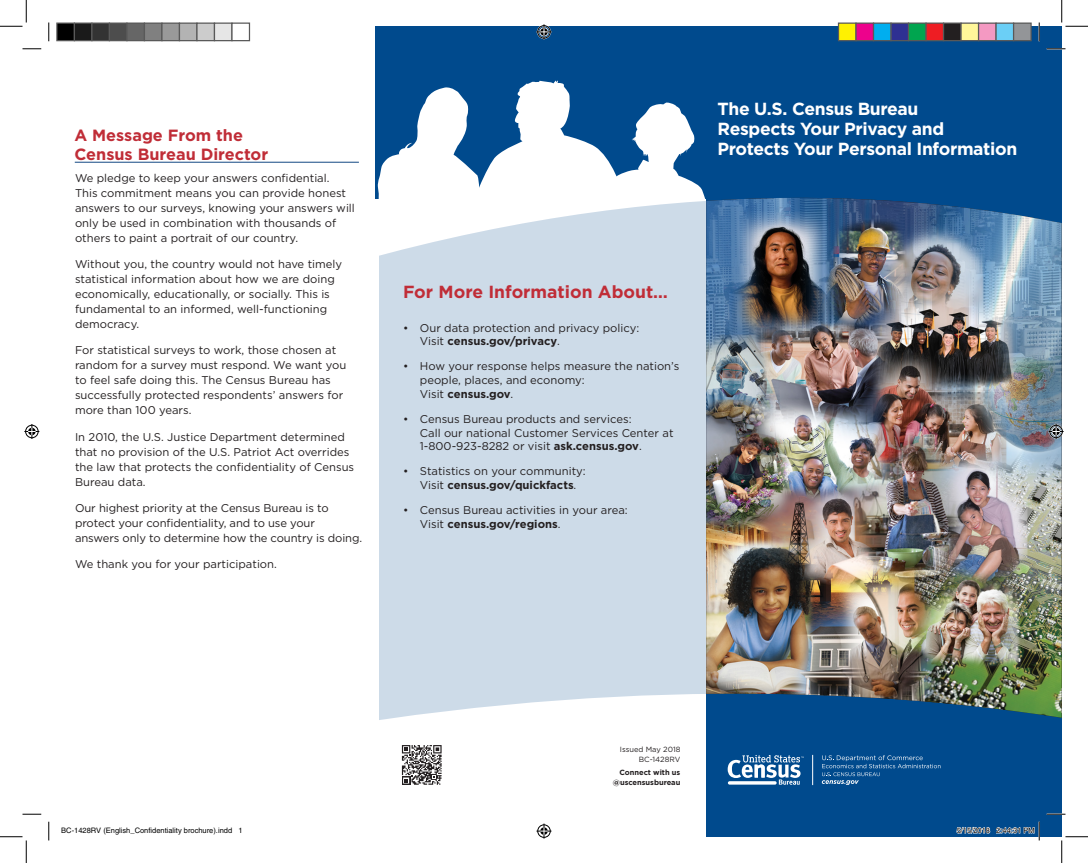
<style>
.page{position:relative;width:1088px;height:863px;background:#fff}
.page>*{position:absolute;margin:0;border:0;box-sizing:border-box;transform-origin:0 0}
.t1{font:700 17.5px/20px "Gotham";letter-spacing:-.02em;color:#fff}
.t2{font:700 17.5px "Gotham";color:#c02d37}
.t3{font:700 16.25px/18.8px "Gotham";color:#c02d37}
.t4{font:11.25px/15px "Gotham";color:#231f20}
.t5{font:7.5px "Helvetica";color:#000}
.t6{font:700 7.5px/10px "Gotham";color:#231f20;text-align:right}
.t7{font:7.5px/10px "Gotham";color:#231f20;text-align:right}
.s1{font-weight:700}
</style>
<div class="page">
<div style="left:706px;top:26px;width:355px;height:810px;background:#004a8d"></div>
<svg style="left:379px;top:201px;width:327px;height:519px;background:#d0dde9"></svg>
<hr style="left:75px;top:162px;width:284px;height:1px;background:#124783">
<div style="left:375px;top:26px;width:332px;height:173px;background:#004a8d"></div>
<svg style="left:377px;top:80px;width:329px;height:119px"></svg>
<img style="left:706px;top:198px;width:355px;height:519px">
<svg style="left:401px;top:745px;width:41px;height:40px"></svg>
<svg style="left:402px;top:745px;width:39px;height:39px"></svg>
<svg style="left:727px;top:755px;width:76px;height:29px"></svg>
<hr style="left:812px;top:754px;width:1px;height:31px;background:#fff">
<svg style="left:821px;top:755px;width:119px;height:30px"></svg>
<svg style="left:22px;top:48px;width:19px;height:2px"></svg>
<svg style="left:1046px;top:48px;width:19px;height:2px"></svg>
<svg style="left:22px;top:813px;width:19px;height:2px"></svg>
<svg style="left:1046px;top:813px;width:19px;height:2px"></svg>
<svg style="left:48px;top:22px;width:2px;height:19px"></svg>
<svg style="left:48px;top:821px;width:2px;height:19px"></svg>
<svg style="left:1038px;top:22px;width:2px;height:19px"></svg>
<svg style="left:0;top:0;width:27px;height:27px"></svg>
<svg style="left:0;top:836px;width:27px;height:26px"></svg>
<svg style="left:1061px;top:0;width:27px;height:27px"></svg>
<svg style="left:1061px;top:836px;width:27px;height:26px"></svg>
<svg style="left:536px;top:24px;width:15px;height:15px"></svg>
<svg style="left:536px;top:823px;width:15px;height:15px"></svg>
<svg style="left:24px;top:424px;width:15px;height:15px"></svg>
<svg style="left:1048px;top:424px;width:15px;height:15px"></svg>
<div style="left:57px;top:23px;width:17px;height:18px;background:#000"></div>
<div style="left:56px;top:22px;width:19px;height:19px;border:1px solid #595959"></div>
<div style="left:74px;top:23px;width:18px;height:18px;background:#1a1a1a"></div>
<div style="left:74px;top:22px;width:18px;height:19px;border:1px solid #595959"></div>
<div style="left:92px;top:23px;width:17px;height:18px;background:#333"></div>
<div style="left:91px;top:22px;width:19px;height:19px;border:1px solid #595959"></div>
<div style="left:109px;top:23px;width:18px;height:18px;background:#4d4d4d"></div>
<div style="left:109px;top:22px;width:19px;height:19px;border:1px solid #595959"></div>
<div style="left:127px;top:23px;width:17px;height:18px;background:#666"></div>
<div style="left:126px;top:22px;width:19px;height:19px;border:1px solid #595959"></div>
<div style="left:144px;top:23px;width:18px;height:18px;background:#808080"></div>
<div style="left:144px;top:22px;width:18px;height:19px;border:1px solid #595959"></div>
<div style="left:162px;top:23px;width:17px;height:18px;background:#999"></div>
<div style="left:161px;top:22px;width:19px;height:19px;border:1px solid #595959"></div>
<div style="left:179px;top:23px;width:18px;height:18px;background:#b3b3b3"></div>
<div style="left:179px;top:22px;width:19px;height:19px;border:1px solid #595959"></div>
<div style="left:197px;top:23px;width:17px;height:18px;background:#ccc"></div>
<div style="left:196px;top:22px;width:19px;height:19px;border:1px solid #595959"></div>
<div style="left:214px;top:23px;width:18px;height:18px;background:#e6e6e6"></div>
<div style="left:214px;top:22px;width:18px;height:19px;border:1px solid #595959"></div>
<div style="left:231px;top:22px;width:19px;height:19px;border:1px solid #595959"></div>
<div style="left:838px;top:23px;width:18px;height:18px;background:#fff101"></div>
<div style="left:838px;top:22px;width:18px;height:19px;border:1px solid #595959"></div>
<div style="left:856px;top:23px;width:17px;height:18px;background:#ed028c"></div>
<div style="left:855px;top:22px;width:19px;height:19px;border:1px solid #595959"></div>
<div style="left:873px;top:23px;width:18px;height:18px;background:#00aeef"></div>
<div style="left:872px;top:22px;width:19px;height:19px;border:1px solid #595959"></div>
<div style="left:891px;top:23px;width:17px;height:18px;background:#2e3092"></div>
<div style="left:890px;top:22px;width:19px;height:19px;border:1px solid #595959"></div>
<div style="left:908px;top:23px;width:18px;height:18px;background:#00a54f"></div>
<div style="left:908px;top:22px;width:18px;height:19px;border:1px solid #595959"></div>
<div style="left:926px;top:23px;width:17px;height:18px;background:#ee1d23"></div>
<div style="left:925px;top:22px;width:19px;height:19px;border:1px solid #595959"></div>
<div style="left:943px;top:23px;width:18px;height:18px;background:#231f20"></div>
<div style="left:942px;top:22px;width:19px;height:19px;border:1px solid #595959"></div>
<div style="left:961px;top:23px;width:17px;height:18px;background:#fff79a"></div>
<div style="left:960px;top:22px;width:19px;height:19px;border:1px solid #595959"></div>
<div style="left:978px;top:23px;width:18px;height:18px;background:#f499c2"></div>
<div style="left:978px;top:22px;width:18px;height:19px;border:1px solid #595959"></div>
<div style="left:996px;top:23px;width:17px;height:18px;background:#6bcff6"></div>
<div style="left:995px;top:22px;width:19px;height:19px;border:1px solid #595959"></div>
<div style="left:1013px;top:23px;width:18px;height:18px;background:#939598"></div>
<div style="left:1012px;top:22px;width:19px;height:19px;border:1px solid #595959"></div>
<svg style="left:956px;top:826px;width:34px;height:7px"></svg>
<svg style="left:996px;top:821px;width:44px;height:19px"></svg>
<h2 class="t3" style="left:74px;top:126px;width:195px">A Message From the<br>Census Bureau Director</h2>
<p class="t4" style="left:75px;top:170px;width:281px">We pledge to keep your answers confidential.<br>This commitment means you can provide honest answers to our surveys, knowing your answers will only be used in combination with thousands of others to paint a portrait of our country.</p>
<p class="t4" style="left:75px;top:256px;width:268px">Without you, the country would not have timely statistical information about how we are doing economically, educationally, or socially. This is fundamental to an informed, well-functioning democracy.</p>
<p class="t4" style="left:75px;top:342px;width:273px">For statistical surveys to work, those chosen at random for a survey must respond. We want you to feel safe doing this. The Census Bureau has successfully protected respondents’ answers for more than 100 years.</p>
<p class="t4" style="left:75px;top:429px;width:281px">In 2010, the U.S. Justice Department determined that no provision of the U.S. Patriot Act overrides the law that protects the confidentiality of Census Bureau data.</p>
<p class="t4" style="left:75px;top:500px;width:288px">Our highest priority at the Census Bureau is to protect your confidentiality, and to use your answers only to determine how the country is doing.</p>
<p class="t4" style="left:75px;top:556px;width:203px">We thank you for your participation.</p>
<h1 class="t1" style="left:717px;top:99px;width:301px">The U.S. Census Bureau<br>Respects Your Privacy and<br>Protects Your Personal Information</h1>
<h1 class="t2" style="left:403px;top:280px;width:266px">For More Information About…</h1>
<p class="t4" style="left:420px;top:320px;width:221px;line-height:13.8px;text-indent:-17px">• Our data protection and privacy policy:<br>Visit <span class="s1">census.gov/privacy</span>.</p>
<p class="t4" style="left:420px;top:359px;width:261px;line-height:13.8px;text-indent:-17px">• How your response helps measure the nation’s people, places, and economy:<br>Visit <span class="s1">census.gov</span>.</p>
<p class="t4" style="left:420px;top:412px;width:255px;line-height:13.8px;text-indent:-17px">• Census Bureau products and services:<br>Call our national Customer Services Center at<br>1-800-923-8282 or visit <span class="s1">ask.census.gov</span>.</p>
<p class="t4" style="left:420px;top:464px;width:167px;line-height:13.8px;text-indent:-17px">• Statistics on your community:<br>Visit <span class="s1">census.gov/quickfacts</span>.</p>
<p class="t4" style="left:420px;top:503px;width:209px;line-height:13.8px;text-indent:-17px">• Census Bureau activities in your area:<br>Visit <span class="s1">census.gov/regions</span>.</p>
<p class="t7" style="left:620px;top:744px;width:62px">Issued May 2018<br>BC-1428RV</p>
<p class="t6" style="left:612px;top:767px;width:69px">Connect with us @uscensusbureau</p>
<p class="t5" style="left:61px;top:826px;width:183px">BC-1428RV (English_Confidentiality brochure).indd 1</p>
<p class="t5" style="left:956px;top:826px;width:79px">5/15/2018 2:44:31 PM</p>
</div>
